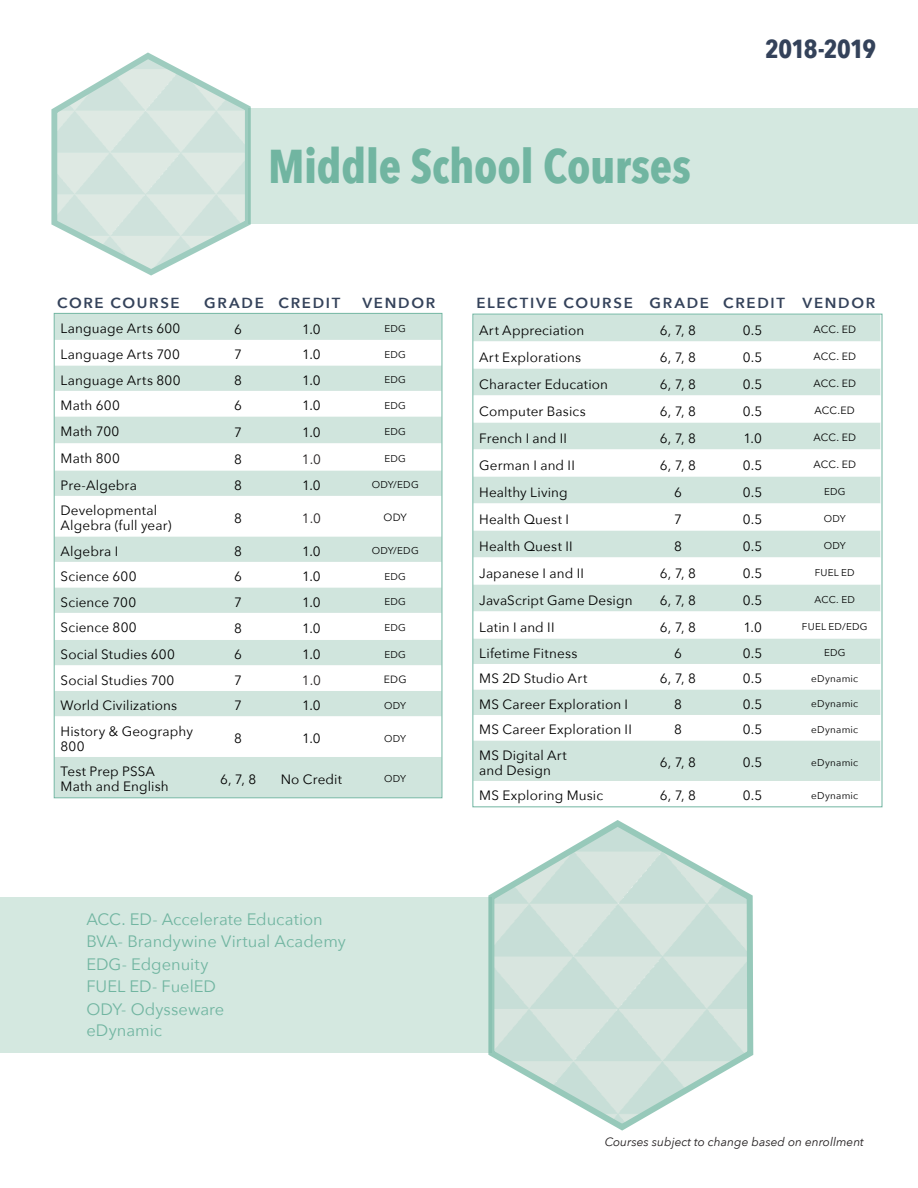
<style>
.page{position:relative;width:918px;height:1188px;background:#fff}
.page>*{position:absolute;margin:0;border:0;box-sizing:border-box;transform-origin:0 0}
.t1{font:700 47.4px "Avenir Next Condensed";letter-spacing:-.01em;color:#71b5a1}
.t2{font:700 26.1px "Avenir Next Condensed";letter-spacing:-.02em;color:#34425a}
.t3{font:16.5px "Avenir Next";color:#71b5a1}
.t4{font:600 14.55px "Avenir Next";letter-spacing:.115em;color:#34425a}
.t5{font:13.65px "Avenir Next";color:#000}
.t6{font:13.5px/15px "Avenir Next";letter-spacing:.01em;color:#000}
.t7{font:13.5px "Avenir Next";color:#231f20}
.t8{font:italic 12px "Avenir Next";color:#231f20}
.t9{font:10.5px "Avenir Next";letter-spacing:.005em;color:#000}
.t10{font:9.9px "Avenir Next";letter-spacing:.02em;color:#000}
</style>
<div class="page">
<div style="left:248px;top:108px;width:670px;height:116px;background:#d4e8e0"></div>
<div style="left:0;top:897px;width:491px;height:156px;background:#d4e8e0"></div>
<svg style="left:51px;top:52px;width:200px;height:224px"></svg>
<svg style="left:488px;top:820px;width:266px;height:311px"></svg>
<div style="left:56px;top:315px;width:384px;height:481px;background:#d0e5dd"></div>
<svg style="left:56px;top:340px;width:384px;height:417px"></svg>
<div style="left:474px;top:316px;width:406px;height:25px;background:#d0e5dd"></div>
<svg style="left:474px;top:341px;width:406px;height:440px"></svg>
<p class="t1" style="left:268px;top:137px;width:424px">Middle School Courses</p>
<p class="t2" style="left:765px;top:33px;width:113px">2018-2019</p>
<p class="t4" style="left:57px;top:290px;width:124px">CORE COURSE</p>
<p class="t4" style="left:204px;top:290px;width:61px">GRADE</p>
<p class="t4" style="left:279px;top:290px;width:63px">CREDIT</p>
<p class="t4" style="left:362px;top:290px;width:74px">VENDOR</p>
<p class="t6" style="left:61px;top:320px;width:121px">Language Arts 600</p>
<p class="t6" style="left:234px;top:321px;width:9px">6</p>
<p class="t6" style="left:302px;top:321px;width:20px">1.0</p>
<p class="t10" style="left:384px;top:320px;width:23px">EDG</p>
<p class="t6" style="left:61px;top:347px;width:121px">Language Arts 700</p>
<p class="t6" style="left:234px;top:347px;width:9px">7</p>
<p class="t6" style="left:302px;top:347px;width:20px">1.0</p>
<p class="t10" style="left:384px;top:346px;width:23px">EDG</p>
<p class="t6" style="left:61px;top:372px;width:122px">Language Arts 800</p>
<p class="t6" style="left:234px;top:372px;width:9px">8</p>
<p class="t6" style="left:302px;top:372px;width:20px">1.0</p>
<p class="t10" style="left:384px;top:371px;width:23px">EDG</p>
<p class="t6" style="left:61px;top:398px;width:61px">Math 600</p>
<p class="t6" style="left:234px;top:398px;width:9px">6</p>
<p class="t6" style="left:302px;top:398px;width:20px">1.0</p>
<p class="t10" style="left:384px;top:397px;width:23px">EDG</p>
<p class="t6" style="left:61px;top:423px;width:60px">Math 700</p>
<p class="t6" style="left:234px;top:424px;width:9px">7</p>
<p class="t6" style="left:302px;top:424px;width:20px">1.0</p>
<p class="t10" style="left:384px;top:423px;width:23px">EDG</p>
<p class="t6" style="left:61px;top:450px;width:61px">Math 800</p>
<p class="t6" style="left:234px;top:451px;width:9px">8</p>
<p class="t7" style="left:302px;top:448px;width:21px">1.0</p>
<p class="t10" style="left:384px;top:450px;width:23px">EDG</p>
<p class="t6" style="left:61px;top:477px;width:78px">Pre-Algebra</p>
<p class="t6" style="left:234px;top:477px;width:9px">8</p>
<p class="t6" style="left:302px;top:477px;width:20px">1.0</p>
<p class="t10" style="left:372px;top:476px;width:49px">ODY/EDG</p>
<p class="t6" style="left:61px;top:503px;width:112px">Developmental<br>Algebra (full year)</p>
<p class="t6" style="left:234px;top:510px;width:9px">8</p>
<p class="t7" style="left:302px;top:507px;width:21px">1.0</p>
<p class="t9" style="left:384px;top:509px;width:25px">ODY</p>
<p class="t6" style="left:61px;top:543px;width:59px">Algebra I</p>
<p class="t5" style="left:234px;top:540px;width:9px">8</p>
<p class="t6" style="left:302px;top:543px;width:20px">1.0</p>
<p class="t10" style="left:372px;top:542px;width:49px">ODY/EDG</p>
<p class="t6" style="left:61px;top:569px;width:78px">Science 600</p>
<p class="t6" style="left:234px;top:569px;width:9px">6</p>
<p class="t6" style="left:302px;top:569px;width:20px">1.0</p>
<p class="t10" style="left:384px;top:568px;width:23px">EDG</p>
<p class="t6" style="left:61px;top:594px;width:77px">Science 700</p>
<p class="t6" style="left:234px;top:594px;width:9px">7</p>
<p class="t6" style="left:302px;top:594px;width:20px">1.0</p>
<p class="t10" style="left:384px;top:593px;width:23px">EDG</p>
<p class="t6" style="left:61px;top:620px;width:78px">Science 800</p>
<p class="t6" style="left:234px;top:620px;width:9px">8</p>
<p class="t6" style="left:302px;top:620px;width:20px">1.0</p>
<p class="t10" style="left:384px;top:620px;width:23px">EDG</p>
<p class="t6" style="left:61px;top:647px;width:116px">Social Studies 600</p>
<p class="t6" style="left:234px;top:647px;width:9px">6</p>
<p class="t6" style="left:302px;top:647px;width:20px">1.0</p>
<p class="t10" style="left:384px;top:646px;width:23px">EDG</p>
<p class="t6" style="left:61px;top:672px;width:115px">Social Studies 700</p>
<p class="t6" style="left:234px;top:672px;width:9px">7</p>
<p class="t7" style="left:302px;top:669px;width:21px">1.0</p>
<p class="t9" style="left:384px;top:671px;width:24px">EDG</p>
<p class="t6" style="left:61px;top:698px;width:118px">World Civilizations</p>
<p class="t6" style="left:234px;top:698px;width:9px">7</p>
<p class="t6" style="left:302px;top:698px;width:20px">1.0</p>
<p class="t10" style="left:384px;top:697px;width:23px">ODY</p>
<p class="t6" style="left:61px;top:723px;width:134px">History &amp; Geography<br>800</p>
<p class="t6" style="left:234px;top:731px;width:9px">8</p>
<p class="t6" style="left:302px;top:731px;width:20px">1.0</p>
<p class="t10" style="left:384px;top:730px;width:23px">ODY</p>
<p class="t6" style="left:61px;top:764px;width:110px">Test Prep PSSA<br>Math and English</p>
<p class="t6" style="left:220px;top:771px;width:38px">6, 7, 8</p>
<p class="t6" style="left:281px;top:771px;width:63px">No Credit</p>
<p class="t10" style="left:384px;top:770px;width:23px">ODY</p>
<p class="t4" style="left:476px;top:290px;width:158px">ELECTIVE COURSE</p>
<p class="t4" style="left:650px;top:290px;width:61px">GRADE</p>
<p class="t4" style="left:723px;top:290px;width:63px">CREDIT</p>
<p class="t4" style="left:802px;top:290px;width:74px">VENDOR</p>
<p class="t6" style="left:479px;top:322px;width:107px">Art Appreciation</p>
<p class="t6" style="left:660px;top:322px;width:38px">6, 7, 8</p>
<p class="t6" style="left:743px;top:322px;width:21px">0.5</p>
<p class="t9" style="left:813px;top:321px;width:44px">ACC. ED</p>
<p class="t6" style="left:479px;top:349px;width:103px">Art Explorations</p>
<p class="t6" style="left:660px;top:349px;width:38px">6, 7, 8</p>
<p class="t6" style="left:743px;top:349px;width:21px">0.5</p>
<p class="t9" style="left:813px;top:348px;width:44px">ACC. ED</p>
<p class="t6" style="left:479px;top:376px;width:130px">Character Education</p>
<p class="t6" style="left:660px;top:376px;width:38px">6, 7, 8</p>
<p class="t6" style="left:743px;top:376px;width:21px">0.5</p>
<p class="t9" style="left:813px;top:375px;width:44px">ACC. ED</p>
<p class="t6" style="left:479px;top:403px;width:108px">Computer Basics</p>
<p class="t6" style="left:660px;top:403px;width:38px">6, 7, 8</p>
<p class="t6" style="left:743px;top:403px;width:21px">0.5</p>
<p class="t9" style="left:815px;top:402px;width:42px">ACC.ED</p>
<p class="t6" style="left:479px;top:430px;width:89px">French I and II</p>
<p class="t6" style="left:660px;top:430px;width:38px">6, 7, 8</p>
<p class="t6" style="left:743px;top:430px;width:20px">1.0</p>
<p class="t9" style="left:813px;top:429px;width:44px">ACC. ED</p>
<p class="t6" style="left:479px;top:457px;width:97px">German I and II</p>
<p class="t6" style="left:660px;top:457px;width:38px">6, 7, 8</p>
<p class="t6" style="left:743px;top:457px;width:21px">0.5</p>
<p class="t9" style="left:813px;top:456px;width:44px">ACC. ED</p>
<p class="t6" style="left:479px;top:484px;width:90px">Healthy Living</p>
<p class="t6" style="left:674px;top:484px;width:9px">6</p>
<p class="t6" style="left:743px;top:484px;width:21px">0.5</p>
<p class="t10" style="left:824px;top:483px;width:23px">EDG</p>
<p class="t6" style="left:479px;top:511px;width:91px">Health Quest I</p>
<p class="t6" style="left:674px;top:511px;width:9px">7</p>
<p class="t6" style="left:743px;top:511px;width:21px">0.5</p>
<p class="t10" style="left:824px;top:510px;width:23px">ODY</p>
<p class="t6" style="left:479px;top:538px;width:95px">Health Quest II</p>
<p class="t6" style="left:674px;top:538px;width:9px">8</p>
<p class="t6" style="left:743px;top:538px;width:21px">0.5</p>
<p class="t10" style="left:824px;top:537px;width:23px">ODY</p>
<p class="t6" style="left:479px;top:565px;width:106px">Japanese I and II</p>
<p class="t6" style="left:660px;top:565px;width:38px">6, 7, 8</p>
<p class="t6" style="left:743px;top:565px;width:21px">0.5</p>
<p class="t10" style="left:815px;top:564px;width:42px">FUEL ED</p>
<p class="t6" style="left:479px;top:592px;width:155px">JavaScript Game Design</p>
<p class="t6" style="left:660px;top:592px;width:38px">6, 7, 8</p>
<p class="t6" style="left:743px;top:592px;width:21px">0.5</p>
<p class="t10" style="left:815px;top:591px;width:42px">ACC. ED</p>
<p class="t6" style="left:479px;top:619px;width:77px">Latin I and II</p>
<p class="t6" style="left:660px;top:619px;width:38px">6, 7, 8</p>
<p class="t6" style="left:743px;top:619px;width:20px">1.0</p>
<p class="t10" style="left:802px;top:618px;width:67px">FUEL ED/EDG</p>
<p class="t6" style="left:479px;top:645px;width:100px">Lifetime Fitness</p>
<p class="t6" style="left:674px;top:645px;width:9px">6</p>
<p class="t6" style="left:743px;top:645px;width:21px">0.5</p>
<p class="t10" style="left:824px;top:644px;width:23px">EDG</p>
<p class="t6" style="left:479px;top:671px;width:110px">MS 2D Studio Art</p>
<p class="t6" style="left:660px;top:671px;width:38px">6, 7, 8</p>
<p class="t6" style="left:743px;top:671px;width:21px">0.5</p>
<p class="t10" style="left:811px;top:670px;width:48px">eDynamic</p>
<p class="t6" style="left:479px;top:696px;width:150px">MS Career Exploration I</p>
<p class="t6" style="left:674px;top:696px;width:9px">8</p>
<p class="t6" style="left:743px;top:696px;width:21px">0.5</p>
<p class="t10" style="left:811px;top:695px;width:48px">eDynamic</p>
<p class="t6" style="left:479px;top:722px;width:154px">MS Career Exploration II</p>
<p class="t6" style="left:674px;top:722px;width:9px">8</p>
<p class="t6" style="left:743px;top:722px;width:21px">0.5</p>
<p class="t10" style="left:811px;top:721px;width:48px">eDynamic</p>
<p class="t6" style="left:479px;top:747px;width:89px">MS Digital Art and Design</p>
<p class="t6" style="left:660px;top:755px;width:38px">6, 7, 8</p>
<p class="t6" style="left:743px;top:755px;width:21px">0.5</p>
<p class="t10" style="left:811px;top:754px;width:48px">eDynamic</p>
<p class="t6" style="left:479px;top:788px;width:125px">MS Exploring Music</p>
<p class="t6" style="left:660px;top:788px;width:38px">6, 7, 8</p>
<p class="t6" style="left:743px;top:788px;width:21px">0.5</p>
<p class="t10" style="left:811px;top:787px;width:48px">eDynamic</p>
<p class="t3" style="left:86px;top:905px;width:238px">ACC. ED- Accelerate Education</p>
<p class="t3" style="left:86px;top:927px;width:261px">BVA- Brandywine Virtual Academy</p>
<p class="t3" style="left:86px;top:950px;width:124px">EDG- Edgenuity</p>
<p class="t3" style="left:86px;top:972px;width:131px">FUEL ED- FuelED</p>
<p class="t3" style="left:86px;top:995px;width:140px">ODY- Odysseware</p>
<p class="t3" style="left:86px;top:1016px;width:77px">eDynamic</p>
<p class="t8" style="left:605px;top:1132px;width:261px">Courses subject to change based on enrollment</p>
</div>
